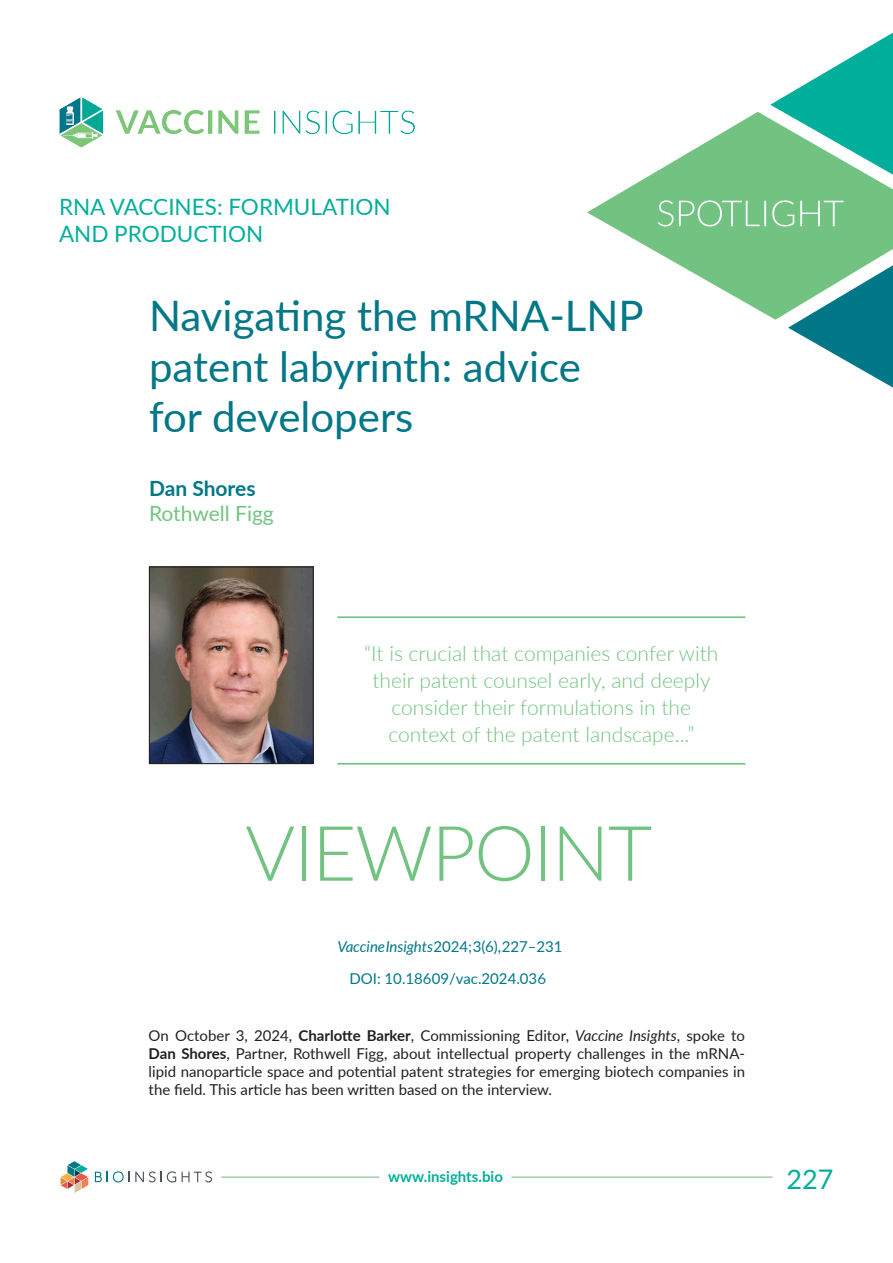
<style>
.page{position:relative;width:893px;height:1263px;background:#fff}
.page>*{position:absolute;margin:0;border:0;box-sizing:border-box;transform-origin:0 0}
.Editorial_Article_Type{font:300 76.5px "Lato";letter-spacing:-.02em;color:#72c381}
.articletitle{font:42px/50.4px "Lato";color:#027788}
.t1{font:27px "Lato";color:#00af9b}
.spotlighttitle{font:22.5px/27px "Lato";color:#00af9b}
.interviewquote1{font:300 21px/27px "Lato";color:#72c381;text-align:center}
.Editorial_Authors{font:21px/25.2px "Lato";color:#72c381}
.abstract{font:15px/18px "Lato";color:#231f20;text-align:justify}
.subtopub{font:15px "Lato";letter-spacing:-.005em;color:#027788}
._1stpgDOI{font:15px "Lato";color:#027788}
.t2{font:700 15px "Lato";color:#00af9b}
.s1{font-weight:700;color:#027788}
.s2{font-style:italic}
.s3{font-weight:700}
</style>
<div class="page">
<hr style="left:221px;top:1176px;width:588px;height:1px;background:#72c381">
<div style="left:379px;top:1165px;width:132px;height:17px;background:#fff"></div>
<svg style="left:95px;top:1171px;width:81px;height:11px"></svg>
<svg style="left:182px;top:1171px;width:30px;height:11px"></svg>
<svg style="left:61px;top:1161px;width:27px;height:32px"></svg>
<div style="left:773px;top:1172px;width:69px;height:17px;background:#fff"></div>
<img style="left:59px;top:97px;width:356px;height:51px">
<svg style="left:770px;top:33px;width:123px;height:79px"></svg>
<svg style="left:587px;top:112px;width:306px;height:208px;fill:#72c381"></svg>
<svg style="left:788px;top:265px;width:105px;height:123px"></svg>
<svg style="left:658px;top:200px;width:186px;height:26px;background:#89cc95"></svg>
<img style="left:151px;top:568px;width:161px;height:194px">
<div style="left:149px;top:566px;width:165px;height:198px;border:1px solid #231f20"></div>
<hr style="left:337px;top:616px;width:408px;height:2px;background:#72c381">
<hr style="left:337px;top:763px;width:408px;height:2px;background:#72c381">
<p class="spotlighttitle" style="left:59px;top:192px;width:333px">RNA VACCINES: FORMULATION<br>AND PRODUCTION</p>
<p class="articletitle" style="left:149px;top:289px;width:496px">Navigating the mRNA-LNP patent labyrinth: advice for developers</p>
<p class="Editorial_Authors" style="left:149px;top:474px;width:126px"><span class="s1">Dan Shores<br></span>Rothwell Figg</p>
<p class="interviewquote1" style="left:364px;top:639px;width:356px">“It is crucial that companies confer with their patent counsel early, and deeply consider their formulations in the context of the patent landscape...”</p>
<p class="Editorial_Article_Type" style="left:245px;top:800px;width:409px">VIEWPOINT</p>
<p class="subtopub" style="left:337px;top:936px;width:227px"><span class="s2">Vaccine Insights</span> 2024; 3(6), 227–231</p>
<p class="_1stpgDOI" style="left:349px;top:967px;width:198px">DOI: 10.18609/vac.2024.036</p>
<p class="abstract" style="left:149px;top:1026px;width:598px">On October 3, 2024, <span class="s3">Charlotte Barker</span>, Commissioning Editor, <span class="s2">Vaccine Insights</span>, spoke to <span class="s3">Dan Shores</span>, Partner, Rothwell Figg, about intellectual property challenges in the mRNA&shy;lipid nanoparticle space and potential patent strategies for emerging biotech companies in the field. This article has been written based on the interview.</p>
<p class="t2" style="left:388px;top:1165px;width:116px">www.insights.bio</p>
<h3 class="t1" style="left:786px;top:1160px;width:48px">227</h3>
</div>
